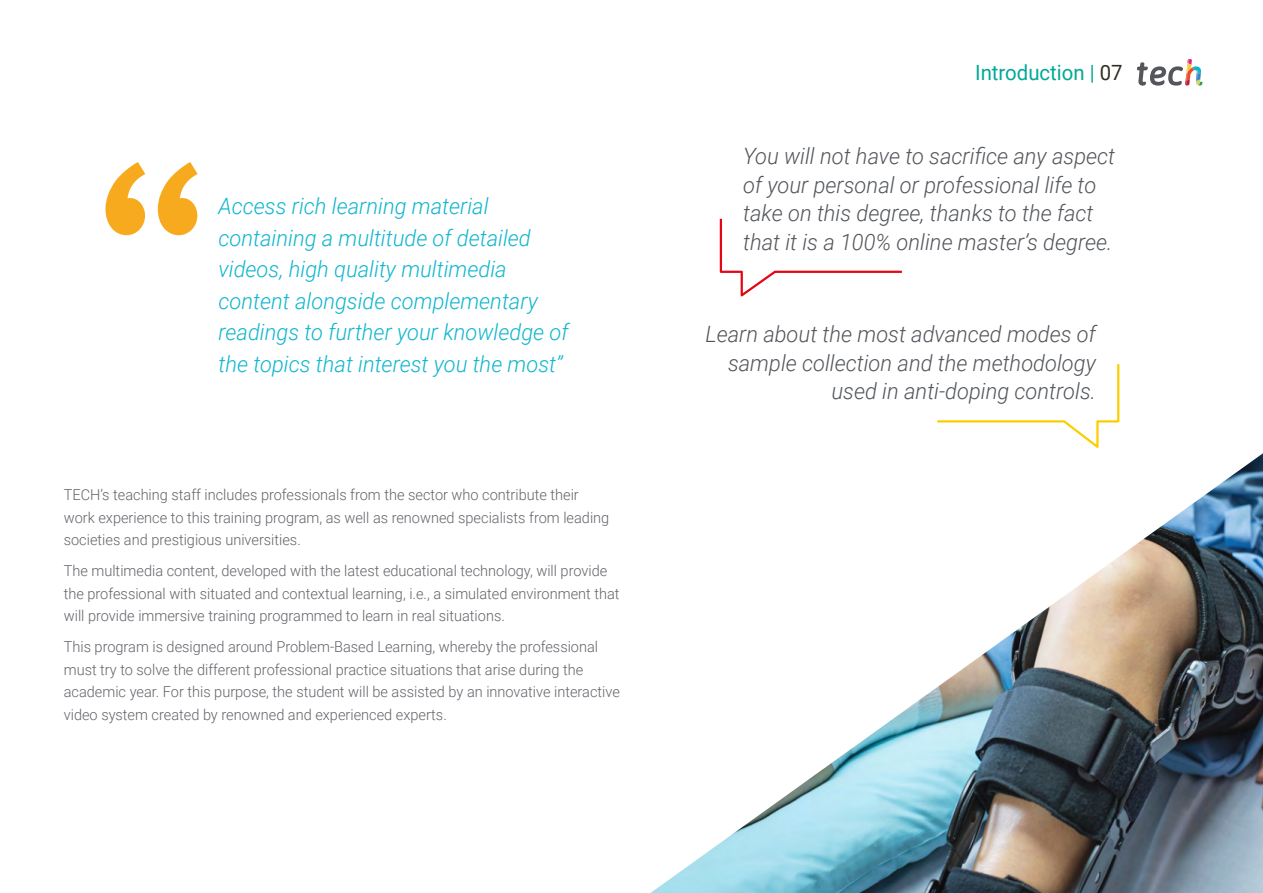
<style>
.page{position:relative;width:1263px;height:893px;background:#fff}
.page>*{position:absolute;margin:0;border:0;box-sizing:border-box;transform-origin:0 0}
.t1{font:italic 300 22.5px/28.5px "Roboto";color:#52555b;text-align:right}
.t2{font:italic 300 22.5px/31.5px "Roboto";color:#0fb6cf}
.t3{font:21px "Roboto";color:#00a996}
.t4{font:300 15px/22.5px "Roboto";color:#61646a}
.s1{color:#312e20}
</style>
<div class="page">
<svg style="left:937px;top:364px;width:183px;height:84px"></svg>
<svg style="left:719px;top:218px;width:183px;height:79px"></svg>
<img style="left:651px;top:453px;width:612px;height:440px">
<svg style="left:1137px;top:59px;width:65px;height:27px"></svg>
<svg style="left:105px;top:162px;width:93px;height:73px"></svg>
<h1 class="t2" style="left:219px;top:190px;width:351px">Access rich learning material containing a multitude of detailed videos, high quality multimedia content alongside complementary readings to further your knowledge of the topics that interest you the most’’</h1>
<p class="t4" style="left:64px;top:483px;width:547px">TECH’s teaching staff includes professionals from the sector who contribute their work experience to this training program, as well as renowned specialists from leading societies and prestigious universities.</p>
<p class="t4" style="left:64px;top:559px;width:557px">The multimedia content, developed with the latest educational technology, will provide the professional with situated and contextual learning, i.e., a simulated environment that will provide immersive training programmed to learn in real situations.</p>
<p class="t4" style="left:64px;top:635px;width:558px">This program is designed around Problem-Based Learning, whereby the professional must try to solve the different professional practice situations that arise during the academic year. For this purpose, the student will be assisted by an innovative interactive video system created by renowned and experienced experts.</p>
<h2 class="t3" style="left:975px;top:57px;width:149px">Introduction | <span class="s1">07</span></h2>
<h1 class="t1" style="left:743px;top:141px;width:373px;text-align:left">You will not have to sacrifice any aspect of your personal or professional life to take on this degree, thanks to the fact that it is a 100% online master’s degree.</h1>
<h1 class="t1" style="left:705px;top:319px;width:392px">Learn about the most advanced modes of sample collection and the methodology used in anti-doping controls.</h1>
</div>
